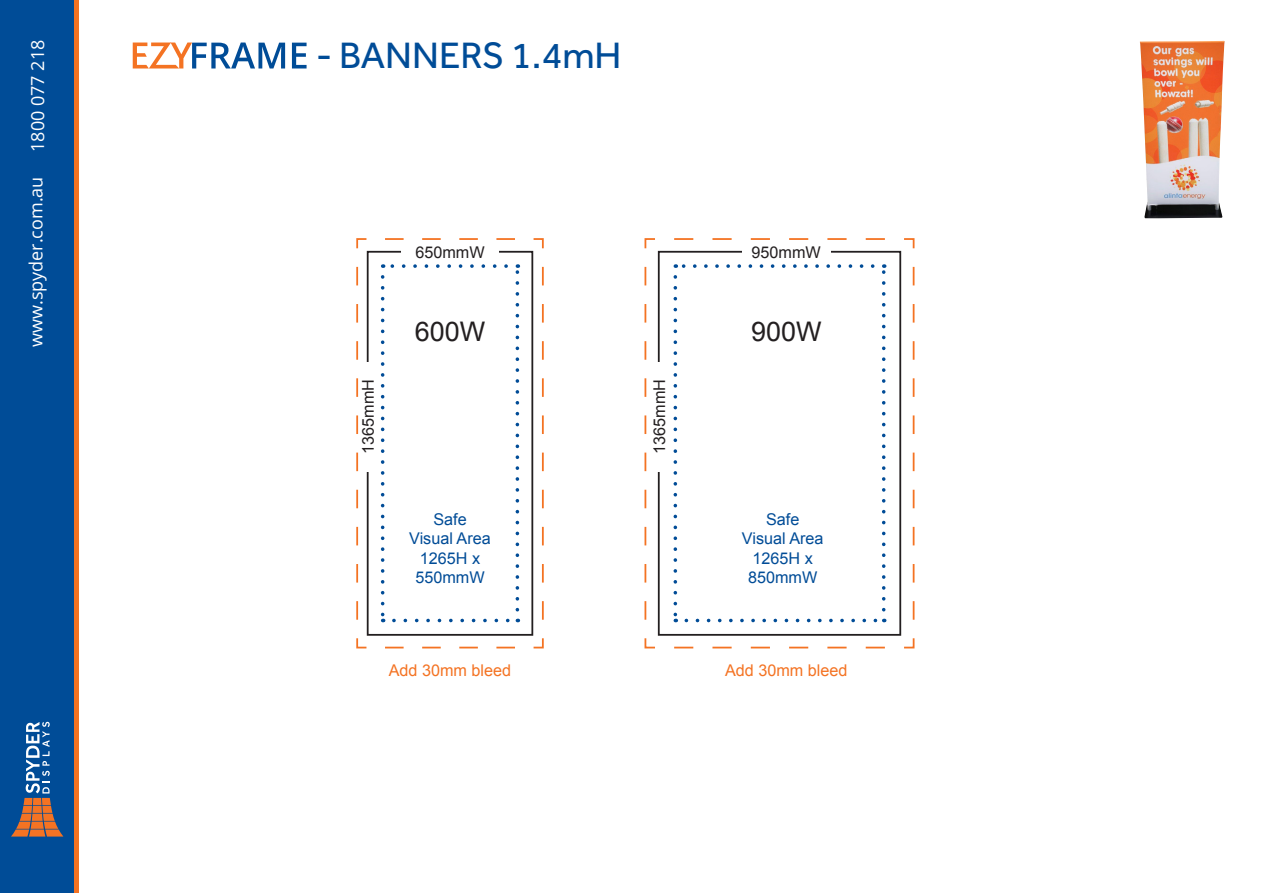
<style>
.page{position:relative;width:1263px;height:893px;background:#fff}
.page>*{position:absolute;margin:0;border:0;box-sizing:border-box;transform-origin:0 0}
.t1{font:37.95px "Effra";color:#004c97}
.t2{font:27px "Arial";color:#231f20}
.t3{font:18px "Open Sans";color:#fff}
.t4{font:16.2px "Arial";color:#004c97}
.t5{font:16.2px "Arial";color:#231f20}
.t6{font:16.2px "Arial";color:#f47323}
</style>
<div class="page">
<div style="left:0;top:0;width:74px;height:893px;background:#004c97"></div>
<hr style="left:74px;top:0;width:4px;height:893px;background:#f47323">
<svg style="left:11px;top:722px;width:52px;height:114px"></svg>
<svg style="left:133px;top:43px;width:174px;height:26px"></svg>
<svg style="left:356px;top:238px;width:188px;height:411px"></svg>
<svg style="left:381px;top:277px;width:3px;height:345px"></svg>
<svg style="left:394px;top:619px;width:124px;height:3px"></svg>
<svg style="left:516px;top:264px;width:3px;height:346px"></svg>
<svg style="left:383px;top:264px;width:123px;height:4px"></svg>
<div style="left:367px;top:251px;width:166px;height:385px;border:2px solid #231f20"></div>
<div style="left:401px;top:247px;width:97px;height:11px;background:#fff"></div>
<div style="left:362px;top:362px;width:15px;height:109px;background:#fff"></div>
<svg style="left:644px;top:238px;width:271px;height:411px"></svg>
<div style="left:742px;top:247px;width:89px;height:11px;background:#fff"></div>
<div style="left:390px;top:321px;width:120px;height:41px;background:#fff"></div>
<div style="left:726px;top:321px;width:121px;height:41px;background:#fff"></div>
<svg style="left:686px;top:619px;width:192px;height:3px"></svg>
<svg style="left:673px;top:277px;width:4px;height:345px"></svg>
<svg style="left:882px;top:264px;width:3px;height:346px"></svg>
<svg style="left:675px;top:264px;width:198px;height:4px"></svg>
<div style="left:653px;top:362px;width:15px;height:109px;background:#fff"></div>
<img style="left:1140px;top:41px;width:85px;height:177px">
<p class="t3" style="left:25px;top:152px;width:114px;rotate:-90deg">1800 077 218</p>
<p class="t1" style="left:316px;top:33px;width:307px">- BANNERS 1.4mH</p>
<p class="t3" style="left:24px;top:347px;width:172px;rotate:-90deg">www.spyder.com.au</p>
<p class="t5" style="left:358px;top:454px;width:76px;rotate:-90deg">1365mmH</p>
<p class="t5" style="left:415px;top:242px;width:71px">650mmW</p>
<p class="t5" style="left:752px;top:242px;width:71px">950mmW</p>
<p class="t2" style="left:415px;top:314px;width:72px">600W</p>
<p class="t2" style="left:751px;top:314px;width:72px">900W</p>
<p class="t4" style="left:433px;top:508px;width:35px">Safe</p>
<p class="t4" style="left:409px;top:528px;width:83px">Visual Area</p>
<p class="t4" style="left:420px;top:547px;width:62px">1265H x</p>
<p class="t4" style="left:415px;top:567px;width:71px">550mmW</p>
<p class="t5" style="left:649px;top:454px;width:76px;rotate:-90deg">1365mmH</p>
<p class="t4" style="left:766px;top:508px;width:35px">Safe</p>
<p class="t4" style="left:742px;top:528px;width:83px">Visual Area</p>
<p class="t4" style="left:752px;top:547px;width:62px">1265H x</p>
<p class="t4" style="left:748px;top:567px;width:71px">850mmW</p>
<p class="t6" style="left:389px;top:660px;width:124px">Add 30mm bleed</p>
<p class="t6" style="left:725px;top:660px;width:124px">Add 30mm bleed</p>
</div>
